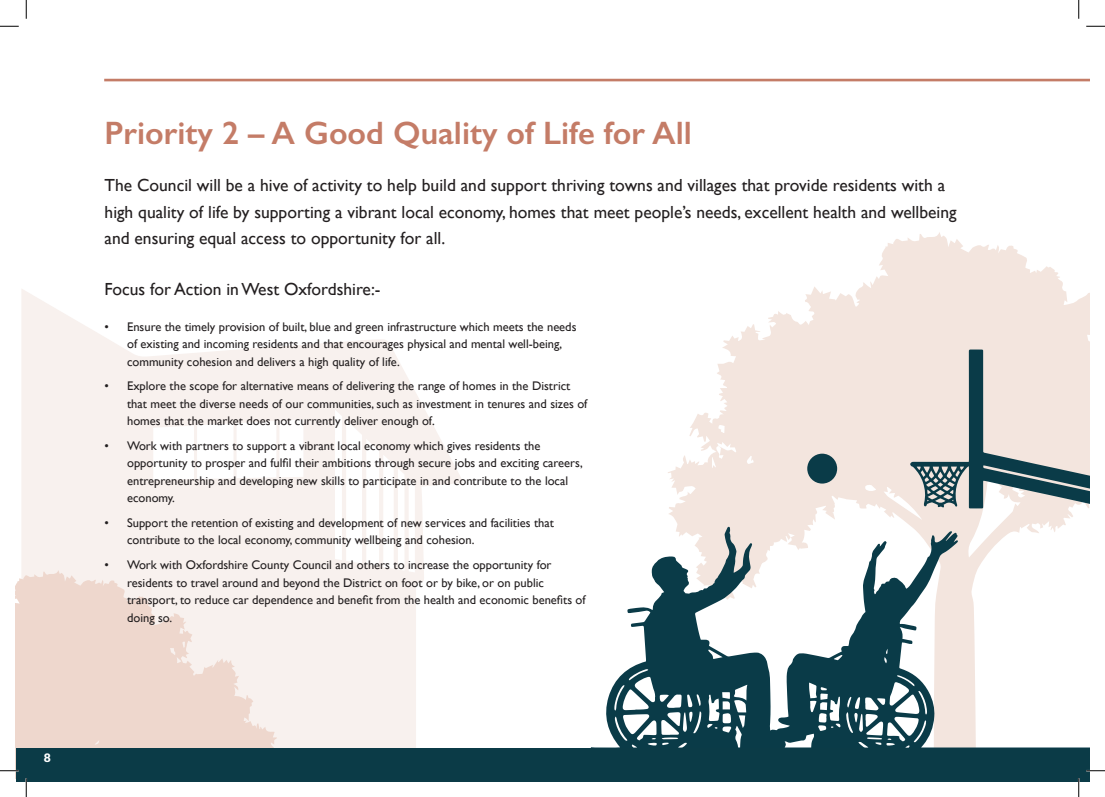
<style>
.page{position:relative;width:1105px;height:797px;background:#fff}
.page>*{position:absolute;margin:0;border:0;box-sizing:border-box;transform-origin:0 0}
.t1{font:600 32.5px "Gill Sans";color:#c47c67}
.t2{font:17.5px/26.2px "Gill Sans";color:#231f20}
.t3{font:12.5px/17.5px "Gill Sans";color:#231f20}
.t4{font:700 12.5px "Gill Sans Nova";color:#fff}
</style>
<div class="page">
<svg style="left:21px;top:289px;width:442px;height:458px;fill:#f8f1ee"></svg>
<svg style="left:722px;top:232px;width:367px;height:117px;fill:#f3e5de"></svg>
<svg style="left:16px;top:570px;width:261px;height:177px;fill:#eed7cd"></svg>
<svg style="left:606px;top:349px;width:483px;height:398px"></svg>
<div style="left:807px;top:453px;width:30px;height:30px;background:#0a3b48;border-radius:50%"></div>
<div style="left:16px;top:747px;width:1073px;height:34px;background:#0b3b47"></div>
<hr style="left:104px;top:79px;width:985px;height:2px;background:#c47c67">
<svg style="left:0;top:25px;width:19px;height:2px"></svg>
<svg style="left:1086px;top:25px;width:19px;height:2px"></svg>
<svg style="left:0;top:770px;width:19px;height:1px"></svg>
<svg style="left:1086px;top:770px;width:19px;height:1px"></svg>
<svg style="left:25px;top:0;width:2px;height:19px"></svg>
<svg style="left:25px;top:778px;width:2px;height:19px"></svg>
<svg style="left:1078px;top:0;width:1px;height:19px"></svg>
<svg style="left:1078px;top:778px;width:1px;height:19px"></svg>
<p class="t4" style="left:44px;top:749px;width:9px">8</p>
<h1 class="t1" style="left:105px;top:113px;width:589px">Priority 2 – A Good Quality of Life for All</h1>
<p class="t2" style="left:105px;top:172px;width:853px">The Council will be a hive of activity to help build and support thriving towns and villages that provide residents with a high quality of life by supporting a vibrant local economy, homes that meet people’s needs, excellent health and wellbeing and ensuring equal access to opportunity for all.</p>
<h2 class="t2" style="left:105px;top:276px;width:277px">Focus for Action in West Oxfordshire:-</h2>
<p class="t3" style="left:127px;top:317px;width:451px;text-indent:-22px">• Ensure the timely provision of built, blue and green infrastructure which meets the needs of existing and incoming residents and that encourages physical and mental well-being, community cohesion and delivers a high quality of life.</p>
<p class="t3" style="left:127px;top:377px;width:462px;text-indent:-22px">• Explore the scope for alternative means of delivering the range of homes in the District that meet the diverse needs of our communities, such as investment in tenures and sizes of homes that the market does not currently deliver enough of.</p>
<p class="t3" style="left:127px;top:437px;width:457px;text-indent:-22px">• Work with partners to support a vibrant local economy which gives residents the opportunity to prosper and fulfil their ambitions through secure jobs and exciting careers, entrepreneurship and developing new skills to participate in and contribute to the local economy.</p>
<p class="t3" style="left:127px;top:514px;width:428px;text-indent:-22px">• Support the retention of existing and development of new services and facilities that contribute to the local economy, community wellbeing and cohesion.</p>
<p class="t3" style="left:127px;top:556px;width:460px;text-indent:-22px">• Work with Oxfordshire County Council and others to increase the opportunity for residents to travel around and beyond the District on foot or by bike, or on public transport, to reduce car dependence and benefit from the health and economic benefits of doing so.</p>
</div>
